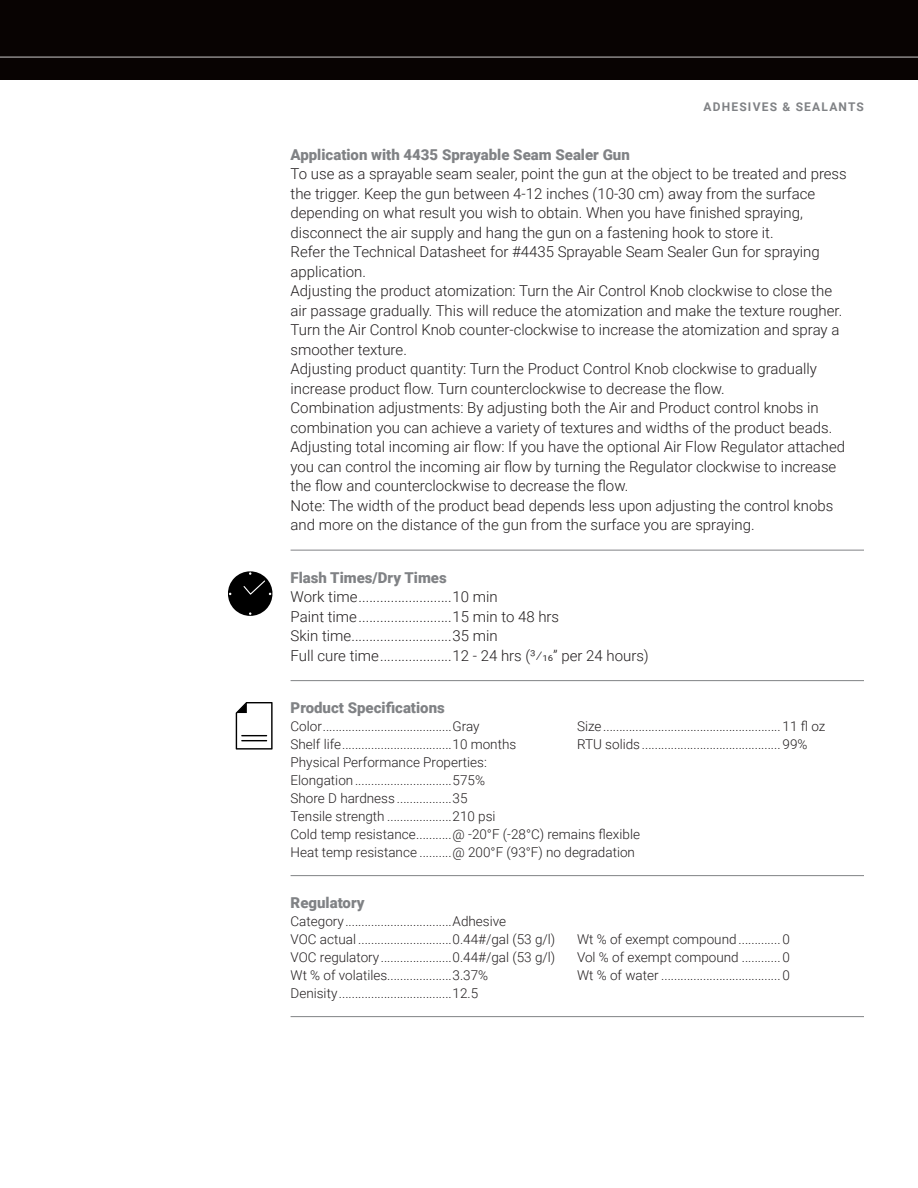
<style>
.page{position:relative;width:918px;height:1188px;background:#fff}
.page>*{position:absolute;margin:0;border:0;box-sizing:border-box;transform-origin:0 0}
.RuleLine_SpecCoating{font:300 15px/19.5px "Roboto";color:#231f20}
.RuleLine_SpecCoating-2{font:900 15px "Roboto";color:#808285}
.RuleLine_SpecCoating-3{font:300 13.5px/18px "Roboto";color:#231f20}
.t1{font:700 12px "Roboto";letter-spacing:.1em;color:#808285}
.s1{font-weight:900;color:#808285}
</style>
<div class="page">
<div style="left:0;top:0;width:918px;height:79px;background:#080302"></div>
<hr style="left:0;top:233px;width:1px;height:134px;background:#f7f7f8">
<svg style="left:0;top:57px;width:918px;height:1px"></svg>
<svg style="left:236px;top:702px;width:37px;height:48px"></svg>
<hr style="left:291px;top:550px;width:573px;height:1px;background:#808285">
<hr style="left:291px;top:680px;width:573px;height:1px;background:#808285">
<hr style="left:291px;top:875px;width:573px;height:1px;background:#808285">
<hr style="left:291px;top:1016px;width:573px;height:1px;background:#808285">
<svg style="left:228px;top:571px;width:45px;height:45px"></svg>
<p class="t1" style="left:704px;top:98px;width:162px">ADHESIVES &amp; SEALANTS</p>
<p class="RuleLine_SpecCoating" style="left:291px;top:144px;width:558px"><span class="s1">Application with 4435 Sprayable Seam Sealer Gun<br></span>To use as a sprayable seam sealer, point the gun at the object to be treated and press the trigger. Keep the gun between 4-12 inches (10-30 cm) away from the surface depending on what result you wish to obtain. When you have finished spraying, disconnect the air supply and hang the gun on a fastening hook to store it.<br>Refer the Technical Datasheet for #4435 Sprayable Seam Sealer Gun for spraying application.<br>Adjusting the product atomization: Turn the Air Control Knob clockwise to close the air passage gradually. This will reduce the atomization and make the texture rougher.<br>Turn the Air Control Knob counter-clockwise to increase the atomization and spray a smoother texture.<br>Adjusting product quantity: Turn the Product Control Knob clockwise to gradually increase product flow. Turn counterclockwise to decrease the flow.<br>Combination adjustments: By adjusting both the Air and Product control knobs in combination you can achieve a variety of textures and widths of the product beads.<br>Adjusting total incoming air flow: If you have the optional Air Flow Regulator attached you can control the incoming air flow by turning the Regulator clockwise to increase the flow and counterclockwise to decrease the flow.<br>Note: The width of the product bead depends less upon adjusting the control knobs and more on the distance of the gun from the surface you are spraying.</p>
<p class="RuleLine_SpecCoating" style="left:291px;top:567px;width:360px"><span class="s1">Flash Times/Dry Times<br></span>Work time..........................10 min<br>Paint time..........................15 min to 48 hrs<br>Skin time............................35 min<br>Full cure time....................12 - 24 hrs (3/16” per 24 hours)</p>
<p class="RuleLine_SpecCoating-2" style="left:291px;top:697px;width:156px">Product Specifications</p>
<p class="RuleLine_SpecCoating-3" style="left:291px;top:717px;width:191px">Color........................................Gray</p>
<p class="RuleLine_SpecCoating-3" style="left:577px;top:717px;width:250px">Size....................................................... 11 fl oz</p>
<p class="RuleLine_SpecCoating-3" style="left:291px;top:735px;width:227px">Shelf life..................................10 months</p>
<p class="RuleLine_SpecCoating-3" style="left:577px;top:735px;width:232px">RTU solids ........................................... 99%</p>
<p class="RuleLine_SpecCoating-3" style="left:291px;top:753px;width:351px">Physical Performance Properties:<br>Elongation..............................575%<br>Shore D hardness .................35<br>Tensile strength ....................210 psi<br>Cold temp resistance...........@ -20°F (-28°C) remains flexible Heat temp resistance ..........@ 200°F (93°F) no degradation</p>
<p class="RuleLine_SpecCoating-2" style="left:291px;top:892px;width:76px">Regulatory</p>
<p class="RuleLine_SpecCoating-3" style="left:291px;top:912px;width:266px">Category.................................Adhesive<br>VOC actual .............................0.44#/gal (53 g/l)</p>
<p class="RuleLine_SpecCoating-3" style="left:577px;top:930px;width:214px">Wt % of exempt compound ............. 0</p>
<p class="RuleLine_SpecCoating-3" style="left:291px;top:948px;width:266px">VOC regulatory......................0.44#/gal (53 g/l)</p>
<p class="RuleLine_SpecCoating-3" style="left:577px;top:948px;width:214px">Vol % of exempt compound ............ 0</p>
<p class="RuleLine_SpecCoating-3" style="left:291px;top:966px;width:199px">Wt % of volatiles....................3.37%</p>
<p class="RuleLine_SpecCoating-3" style="left:577px;top:966px;width:214px">Wt % of water ..................................... 0</p>
<p class="RuleLine_SpecCoating-3" style="left:291px;top:984px;width:189px">Denisity...................................12.5</p>
</div>
